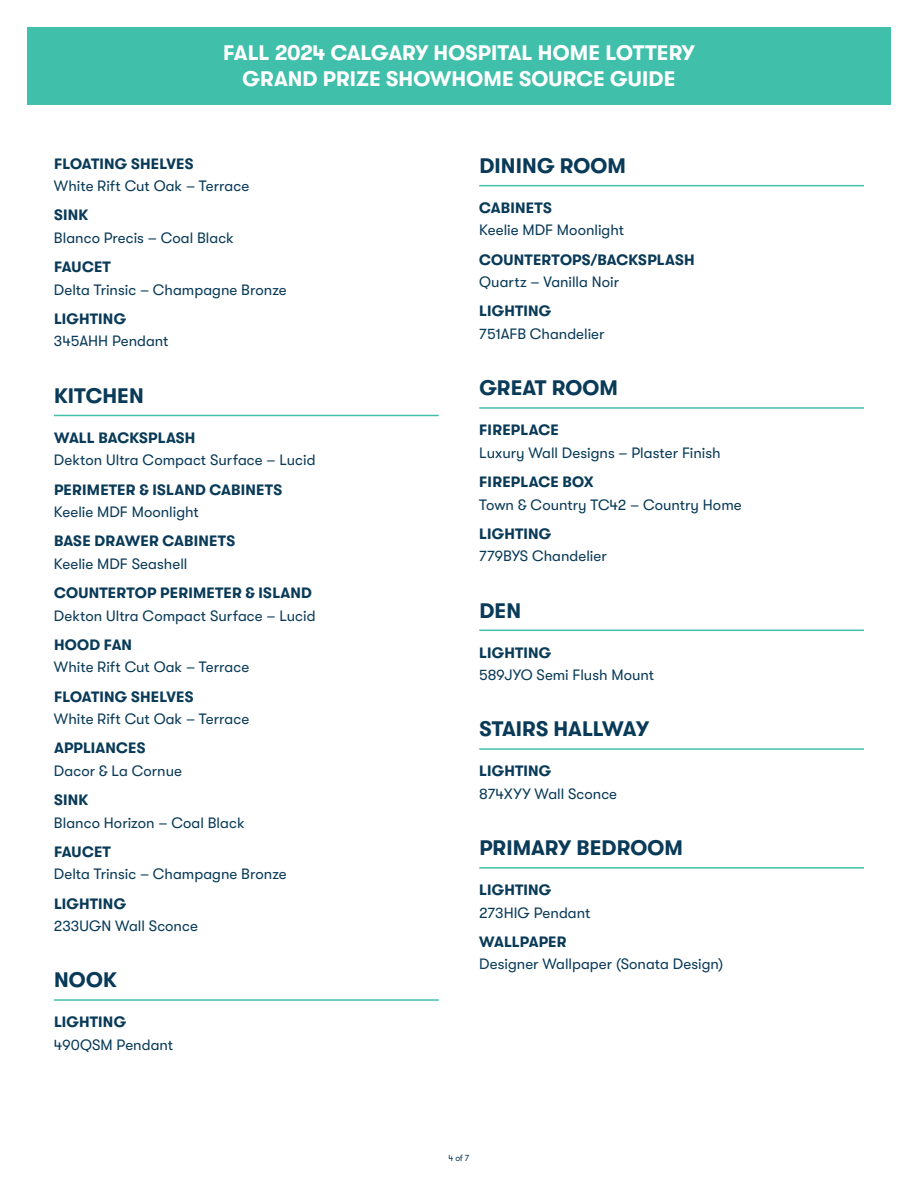
<style>
.page{position:relative;width:918px;height:1188px;background:#fff}
.page>*{position:absolute;margin:0;border:0;box-sizing:border-box;transform-origin:0 0}
.t1{font:700 21px/25.5px "GT Walsheim Pro";letter-spacing:.005em;color:#fff;text-align:center}
.t2{font:700 21px "GT Walsheim Pro";letter-spacing:.005em;color:#093a58}
.t3{font:15px "GT Walsheim Pro";color:#093a58}
.t4{font:700 15px "GT Walsheim Pro";letter-spacing:.015em;color:#093a58}
.t5{font:9px "GT Walsheim Pro";color:#093a58;scale:.96 1}
</style>
<div class="page">
<div style="left:27px;top:27px;width:864px;height:77px;background:#40bfab"></div>
<hr style="left:54px;top:415px;width:385px;height:1px;background:#40bfab">
<hr style="left:54px;top:999px;width:385px;height:2px;background:#40bfab">
<hr style="left:479px;top:185px;width:385px;height:1px;background:#40bfab">
<hr style="left:479px;top:407px;width:385px;height:2px;background:#40bfab">
<hr style="left:479px;top:630px;width:385px;height:1px;background:#40bfab">
<hr style="left:479px;top:748px;width:385px;height:2px;background:#40bfab">
<hr style="left:479px;top:867px;width:385px;height:2px;background:#40bfab">
<h1 class="t1" style="left:223px;top:40px;width:473px">FALL 2024 CALGARY HOSPITAL HOME LOTTERY<br>GRAND PRIZE SHOWHOME SOURCE GUIDE</h1>
<p class="t4" style="left:54px;top:155px;width:141px">FLOATING SHELVES</p>
<p class="t3" style="left:54px;top:178px;width:197px">White Rift Cut Oak – Terrace</p>
<p class="t4" style="left:54px;top:207px;width:36px">SINK</p>
<p class="t3" style="left:54px;top:229px;width:181px">Blanco Precis – Coal Black</p>
<p class="t4" style="left:54px;top:259px;width:58px">FAUCET</p>
<p class="t3" style="left:54px;top:281px;width:234px">Delta Trinsic – Champagne Bronze</p>
<p class="t4" style="left:54px;top:310px;width:74px">LIGHTING</p>
<p class="t3" style="left:54px;top:333px;width:116px">345AHH Pendant</p>
<h1 class="t2" style="left:54px;top:384px;width:91px">KITCHEN</h1>
<p class="t4" style="left:54px;top:429px;width:143px">WALL BACKSPLASH</p>
<p class="t3" style="left:54px;top:452px;width:263px">Dekton Ultra Compact Surface – Lucid</p>
<p class="t4" style="left:54px;top:481px;width:230px">PERIMETER &amp; ISLAND CABINETS</p>
<p class="t3" style="left:54px;top:504px;width:146px">Keelie MDF Moonlight</p>
<p class="t4" style="left:54px;top:533px;width:182px">BASE DRAWER CABINETS</p>
<p class="t3" style="left:54px;top:555px;width:135px">Keelie MDF Seashell</p>
<p class="t4" style="left:54px;top:584px;width:259px">COUNTERTOP PERIMETER &amp; ISLAND</p>
<p class="t3" style="left:54px;top:607px;width:263px">Dekton Ultra Compact Surface – Lucid</p>
<p class="t4" style="left:54px;top:636px;width:80px">HOOD FAN</p>
<p class="t3" style="left:54px;top:659px;width:197px">White Rift Cut Oak – Terrace</p>
<p class="t4" style="left:54px;top:688px;width:141px">FLOATING SHELVES</p>
<p class="t3" style="left:54px;top:711px;width:197px">White Rift Cut Oak – Terrace</p>
<p class="t4" style="left:54px;top:740px;width:93px">APPLIANCES</p>
<p class="t3" style="left:54px;top:762px;width:130px">Dacor &amp; La Cornue</p>
<p class="t4" style="left:54px;top:791px;width:36px">SINK</p>
<p class="t3" style="left:54px;top:814px;width:192px">Blanco Horizon – Coal Black</p>
<p class="t4" style="left:54px;top:843px;width:58px">FAUCET</p>
<p class="t3" style="left:54px;top:866px;width:234px">Delta Trinsic – Champagne Bronze</p>
<p class="t4" style="left:54px;top:895px;width:74px">LIGHTING</p>
<p class="t3" style="left:54px;top:918px;width:145px">233UGN Wall Sconce</p>
<h1 class="t2" style="left:54px;top:968px;width:64px">NOOK</h1>
<p class="t4" style="left:54px;top:1014px;width:74px">LIGHTING</p>
<p class="t3" style="left:54px;top:1036px;width:121px">490QSM Pendant</p>
<h1 class="t2" style="left:479px;top:154px;width:148px">DINING ROOM</h1>
<p class="t4" style="left:479px;top:199px;width:74px">CABINETS</p>
<p class="t3" style="left:479px;top:222px;width:146px">Keelie MDF Moonlight</p>
<p class="t4" style="left:479px;top:251px;width:217px">COUNTERTOPS/BACKSPLASH</p>
<p class="t3" style="left:479px;top:274px;width:141px">Quartz – Vanilla Noir</p>
<p class="t4" style="left:479px;top:303px;width:74px">LIGHTING</p>
<p class="t3" style="left:479px;top:325px;width:127px">751AFB Chandelier</p>
<h1 class="t2" style="left:479px;top:376px;width:140px">GREAT ROOM</h1>
<p class="t4" style="left:479px;top:422px;width:81px">FIREPLACE</p>
<p class="t3" style="left:479px;top:444px;width:243px">Luxury Wall Designs – Plaster Finish</p>
<p class="t4" style="left:479px;top:473px;width:116px">FIREPLACE BOX</p>
<p class="t3" style="left:479px;top:496px;width:264px">Town &amp; Country TC42 – Country Home</p>
<p class="t4" style="left:479px;top:525px;width:74px">LIGHTING</p>
<p class="t3" style="left:479px;top:548px;width:129px">779BYS Chandelier</p>
<h1 class="t2" style="left:479px;top:599px;width:43px">DEN</h1>
<p class="t4" style="left:479px;top:644px;width:74px">LIGHTING</p>
<p class="t3" style="left:479px;top:667px;width:177px">589JYO Semi Flush Mount</p>
<h1 class="t2" style="left:479px;top:717px;width:171px">STAIRS HALLWAY</h1>
<p class="t4" style="left:479px;top:763px;width:74px">LIGHTING</p>
<p class="t3" style="left:479px;top:785px;width:139px">874XYY Wall Sconce</p>
<h1 class="t2" style="left:479px;top:836px;width:205px">PRIMARY BEDROOM</h1>
<p class="t4" style="left:479px;top:882px;width:74px">LIGHTING</p>
<p class="t3" style="left:479px;top:904px;width:113px">273HIG Pendant</p>
<p class="t4" style="left:479px;top:933px;width:89px">WALLPAPER</p>
<p class="t3" style="left:479px;top:956px;width:245px">Designer Wallpaper (Sonata Design)</p>
<p class="t5" style="left:449px;top:1153px;width:23px">4 of 7</p>
</div>
